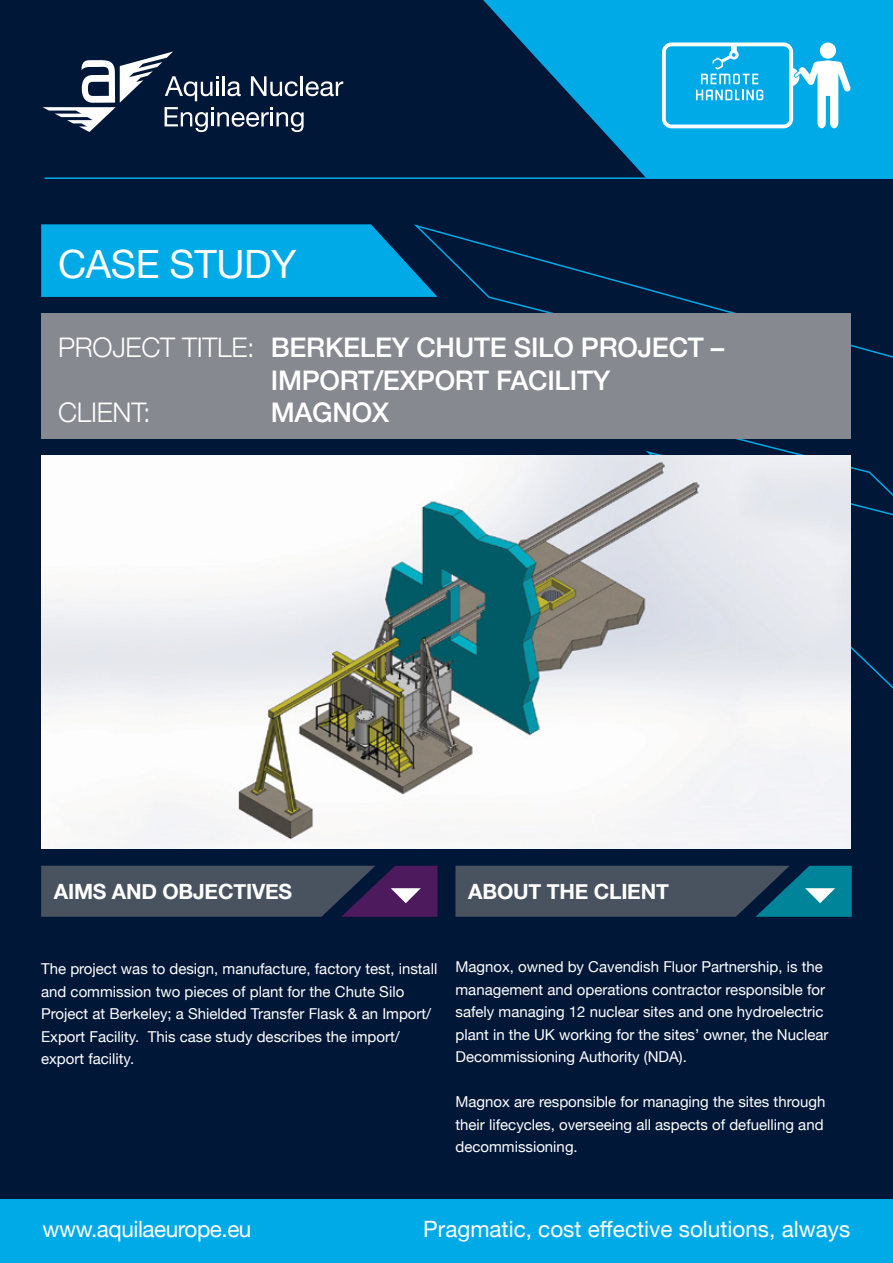
<style>
.page{position:relative;width:893px;height:1263px;background:#001738}
.page>*{position:absolute;margin:0;border:0;box-sizing:border-box;transform-origin:0 0}
.t1{font:39px "Helvetica Neue";letter-spacing:-.01em;color:#fff}
.t2{font:500 27px/32.4px "Helvetica Neue";letter-spacing:-.01em;color:#fff}
.t3{font:300 27px "Helvetica Neue";letter-spacing:-.01em;color:#fff}
.t4{font:22.5px "Helvetica Neue";color:#fff}
.t5{font:22.5px "Helvetica Neue";letter-spacing:-.02em;color:#fff}
.t6{font:700 21px "Helvetica Neue";letter-spacing:-.01em;color:#fff}
.t7{font:15px/22.5px "Helvetica Neue";color:#fff}
.s1{font-weight:300}
</style>
<div class="page">
<div style="left:0;top:1199px;width:893px;height:64px;background:#00aae7"></div>
<svg style="left:483px;top:0;width:410px;height:177px;fill:#00aae7"></svg>
<svg style="left:43px;top:51px;width:300px;height:81px"></svg>
<div style="left:41px;top:224px;width:370px;height:73px;background:#00aae7"></div>
<svg style="left:411px;top:224px;width:482px;height:594px"></svg>
<svg style="left:662px;top:43px;width:188px;height:85px;background:#40bfed"></svg>
<hr style="left:45px;top:177px;width:848px;height:2px;background:#00aae7">
<img style="left:41px;top:456px;width:809px;height:393px">
<div style="left:41px;top:314px;width:809px;height:125px;background:#878990"></div>
<svg style="left:41px;top:866px;width:396px;height:51px;background:#47485f"></svg>
<svg style="left:455px;top:866px;width:397px;height:51px;background:#3b5968"></svg>
<h1 class="t1" style="left:58px;top:236px;width:240px">CASE STUDY</h1>
<h2 class="t2" style="left:271px;top:329px;width:455px;text-indent:-213px"><span class="s1">PROJECT TITLE:</span> BERKELEY CHUTE SILO PROJECT –<br>IMPORT/EXPORT FACILITY</h2>
<h2 class="t3" style="left:58px;top:391px;width:94px">CLIENT:</h2>
<h2 class="t2" style="left:271px;top:394px;width:120px">MAGNOX</h2>
<h3 class="t6" style="left:54px;top:875px;width:240px">AIMS AND OBJECTIVES</h3>
<h3 class="t6" style="left:468px;top:875px;width:202px">ABOUT THE CLIENT</h3>
<p class="t7" style="left:41px;top:958px;width:398px">The project was to design, manufacture, factory test, install and commission two pieces of plant for the Chute Silo Project at Berkeley; a Shielded Transfer Flask &amp; an Import/ Export Facility. This case study describes the import/ export facility.</p>
<p class="t7" style="left:455px;top:956px;width:375px">Magnox, owned by Cavendish Fluor Partnership, is the management and operations contractor responsible for safely managing 12 nuclear sites and one hydroelectric plant in the UK working for the sites’ owner, the Nuclear Decommissioning Authority (NDA).</p>
<p class="t7" style="left:455px;top:1091px;width:371px;text-align:justify">Magnox are responsible for managing the sites through their lifecycles, overseeing all aspects of defuelling and decommissioning.</p>
<h3 class="t5" style="left:43px;top:1213px;width:210px">www.aquilaeurope.eu</h3>
<h3 class="t4" style="left:423px;top:1213px;width:429px">Pragmatic, cost effective solutions, always</h3>
</div>
